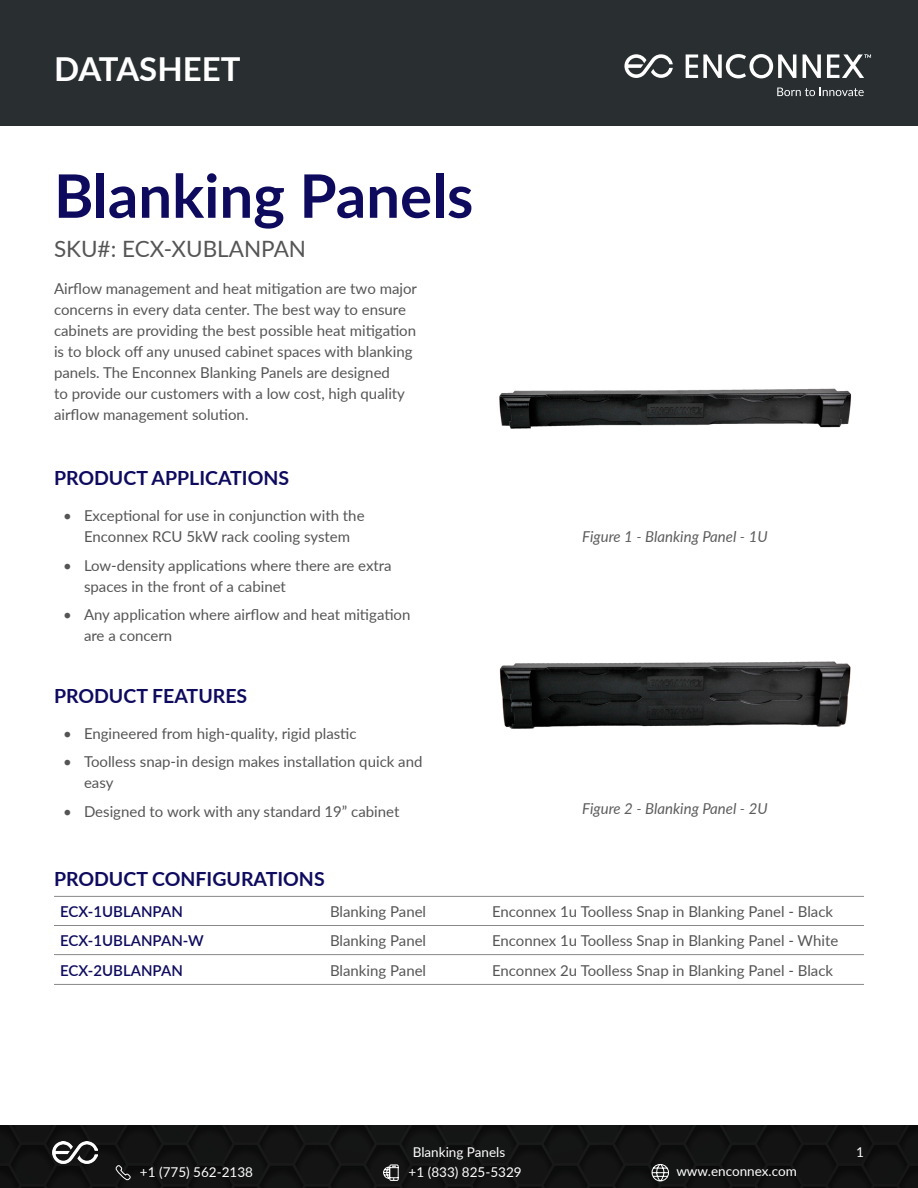
<style>
.page{position:relative;width:918px;height:1188px;background:#fff}
.page>*{position:absolute;margin:0;border:0;box-sizing:border-box;transform-origin:0 0}
.t1{font:700 60px "Lato";color:#0e0b5f}
.t2{font:700 33px "Lato";color:#fff}
.t3{font:22.5px "Lato";color:#555}
.t4{font:700 19.5px "Lato";color:#0e0b5f}
.t5{font:15px/21px "Lato";color:#555}
.t6{font:italic 15px "Lato";color:#5d5d5d}
.t7{font:600 15px "Lato";color:#0e0b5f}
.t8{font:13.5px "Lato";color:#fff}
</style>
<div class="page">
<div style="left:0;top:0;width:918px;height:126px;background:#292e31"></div>
<svg style="left:624px;top:54px;width:49px;height:24px"></svg>
<svg style="left:686px;top:54px;width:110px;height:24px"></svg>
<svg style="left:803px;top:54px;width:18px;height:24px"></svg>
<svg style="left:777px;top:88px;width:87px;height:8px"></svg>
<svg style="left:827px;top:54px;width:44px;height:24px"></svg>
<div style="left:0;top:1125px;width:918px;height:63px;background:#131313"></div>
<img style="left:53px;top:1142px;width:44px;height:22px">
<svg style="left:115px;top:1164px;width:17px;height:17px"></svg>
<svg style="left:383px;top:1164px;width:16px;height:17px"></svg>
<svg style="left:651px;top:1163px;width:18px;height:19px"></svg>
<hr style="left:54px;top:896px;width:270px;height:1px;background:#888">
<hr style="left:324px;top:896px;width:162px;height:1px;background:#888">
<hr style="left:486px;top:896px;width:378px;height:1px;background:#888">
<hr style="left:54px;top:925px;width:270px;height:1px;background:#888">
<hr style="left:324px;top:925px;width:162px;height:1px;background:#888">
<hr style="left:486px;top:925px;width:378px;height:1px;background:#888">
<hr style="left:54px;top:954px;width:270px;height:1px;background:#888">
<hr style="left:324px;top:954px;width:162px;height:1px;background:#888">
<hr style="left:486px;top:954px;width:378px;height:1px;background:#888">
<hr style="left:54px;top:984px;width:270px;height:1px;background:#888">
<hr style="left:324px;top:984px;width:162px;height:1px;background:#888">
<hr style="left:486px;top:984px;width:378px;height:1px;background:#888">
<img style="left:499px;top:388px;width:352px;height:41px">
<img style="left:499px;top:661px;width:352px;height:68px">
<h2 class="t2" style="left:54px;top:44px;width:188px">DATASHEET</h2>
<h1 class="t1" style="left:54px;top:152px;width:421px">Blanking Panels</h1>
<h3 class="t3" style="left:54px;top:233px;width:254px">SKU#: ECX-XUBLANPAN</h3>
<p class="t5" style="left:54px;top:277px;width:365px">Airflow management and heat mitigation are two major concerns in every data center. The best way to ensure cabinets are providing the best possible heat mitigation is to block off any unused cabinet spaces with blanking panels. The Enconnex Blanking Panels are designed<br>to provide our customers with a low cost, high quality airflow management solution.</p>
<h3 class="t4" style="left:54px;top:464px;width:237px">PRODUCT APPLICATIONS</h3>
<p class="t5" style="left:63px;top:505px;width:303px;text-align:center">• Exceptional for use in conjunction with the<br>Enconnex RCU 5kW rack cooling system</p>
<p class="t5" style="left:84px;top:554px;width:309px;text-indent:-21px">• Low-density applications where there are extra spaces in the front of a cabinet</p>
<p class="t5" style="left:84px;top:604px;width:328px;text-indent:-21px">• Any application where airflow and heat mitigation are a concern</p>
<h3 class="t4" style="left:54px;top:681px;width:195px">PRODUCT FEATURES</h3>
<p class="t5" style="left:63px;top:722px;width:295px">• Engineered from high-quality, rigid plastic</p>
<p class="t5" style="left:84px;top:751px;width:340px;text-indent:-21px">• Toolless snap-in design makes installation quick and easy</p>
<p class="t5" style="left:63px;top:800px;width:338px">• Designed to work with any standard 19” cabinet</p>
<h3 class="t4" style="left:54px;top:864px;width:272px">PRODUCT CONFIGURATIONS</h3>
<p class="t6" style="left:582px;top:525px;width:187px">Figure 1 - Blanking Panel - 1U</p>
<p class="t6" style="left:582px;top:798px;width:187px">Figure 2 - Blanking Panel - 2U</p>
<p class="t7" style="left:60px;top:901px;width:124px">ECX-1UBLANPAN</p>
<p class="t5" style="left:330px;top:900px;width:98px">Blanking Panel</p>
<p class="t5" style="left:492px;top:900px;width:343px">Enconnex 1u Toolless Snap in Blanking Panel - Black</p>
<p class="t7" style="left:60px;top:930px;width:145px">ECX-1UBLANPAN-W</p>
<p class="t5" style="left:330px;top:930px;width:98px">Blanking Panel</p>
<p class="t5" style="left:492px;top:930px;width:348px">Enconnex 1u Toolless Snap in Blanking Panel - White</p>
<p class="t7" style="left:60px;top:959px;width:124px">ECX-2UBLANPAN</p>
<p class="t5" style="left:330px;top:959px;width:98px">Blanking Panel</p>
<p class="t5" style="left:492px;top:959px;width:343px">Enconnex 2u Toolless Snap in Blanking Panel - Black</p>
<p class="t8" style="left:413px;top:1143px;width:94px">Blanking Panels</p>
<p class="t8" style="left:856px;top:1143px;width:9px">1</p>
<p class="t8" style="left:140px;top:1163px;width:115px">+1 (775) 562-2138</p>
<p class="t8" style="left:409px;top:1163px;width:115px">+1 (833) 825-5329</p>
<p class="t8" style="left:676px;top:1161px;width:122px">www.enconnex.com</p>
</div>
